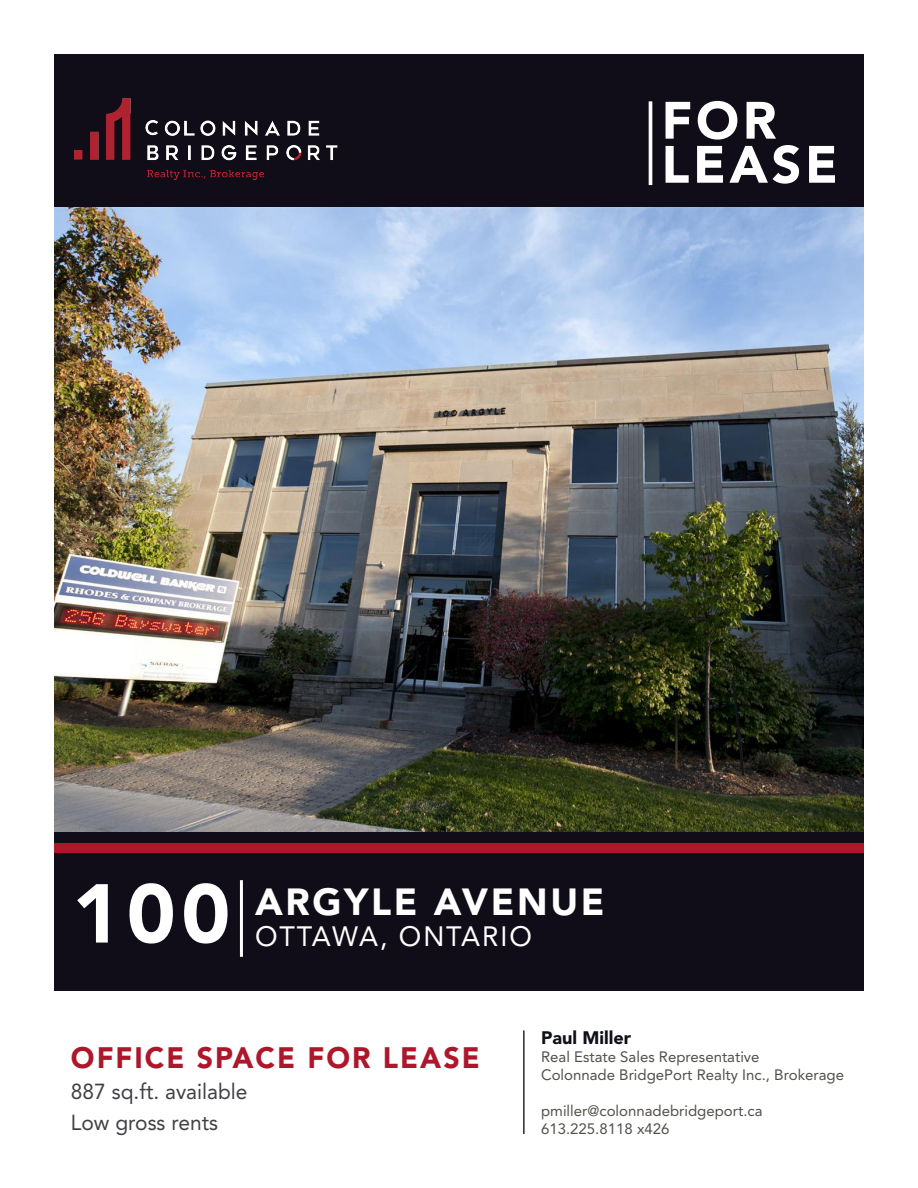
<style>
.page{position:relative;width:918px;height:1188px;background:#fff}
.page>*{position:absolute;margin:0;border:0;box-sizing:border-box;transform-origin:0 0}
.t1{font:900 82.5px "Avenir LT Std";color:#fff}
.t2{font:900 51.9px/44.1px "Avenir LT Std";letter-spacing:.07em;color:#fff}
.t3{font:900 37.5px "Avenir LT Std";letter-spacing:.07em;color:#fff}
.t4{font:900 29.4px "Avenir LT Std";letter-spacing:.07em;color:#ae172b}
.t5{font:27.75px "Avenir LT Std";letter-spacing:.07em;color:#fff}
.t6{font:21.6px "Avenir LT Std";color:#404046}
.t7{font:900 18px "Avenir LT Std";color:#101018}
.t8{font:15px "Avenir LT Std";color:#534f4c}
</style>
<div class="page">
<div style="left:54px;top:54px;width:810px;height:155px;background:#100d18"></div>
<div style="left:54px;top:837px;width:810px;height:154px;background:#100d18"></div>
<div style="left:54px;top:841px;width:810px;height:12px;background:#ae172b"></div>
<hr style="left:649px;top:101px;width:3px;height:84px;background:#fff">
<img style="left:74px;top:98px;width:264px;height:82px">
<div style="left:54px;top:830px;width:810px;height:12px;background:#100d18"></div>
<hr style="left:523px;top:1030px;width:2px;height:104px;background:#2e2926">
<hr style="left:240px;top:880px;width:3px;height:77px;background:#fff">
<img style="left:54px;top:207px;width:810px;height:624px">
<svg style="left:54px;top:632px;width:79px;height:45px"></svg>
<p class="t2" style="left:662px;top:98px;width:178px">FOR<br>LEASE</p>
<p class="t1" style="left:72px;top:864px;width:160px">100</p>
<p class="t3" style="left:255px;top:879px;width:351px">ARGYLE AVENUE</p>
<p class="t5" style="left:255px;top:920px;width:278px">OTTAWA, ONTARIO</p>
<p class="t4" style="left:71px;top:1040px;width:410px">OFFICE SPACE FOR LEASE</p>
<p class="t6" style="left:71px;top:1079px;width:178px">887 sq.ft. available</p>
<p class="t6" style="left:71px;top:1109px;width:149px">Low gross rents</p>
<p class="t7" style="left:541px;top:1027px;width:92px">Paul Miller</p>
<p class="t8" style="left:541px;top:1048px;width:220px">Real Estate Sales Representative</p>
<p class="t8" style="left:541px;top:1066px;width:304px">Colonnade BridgePort Realty Inc., Brokerage</p>
<p class="t8" style="left:541px;top:1102px;width:223px">pmiller@colonnadebridgeport.ca</p>
<p class="t8" style="left:541px;top:1120px;width:130px">613.225.8118 x426</p>
</div>
